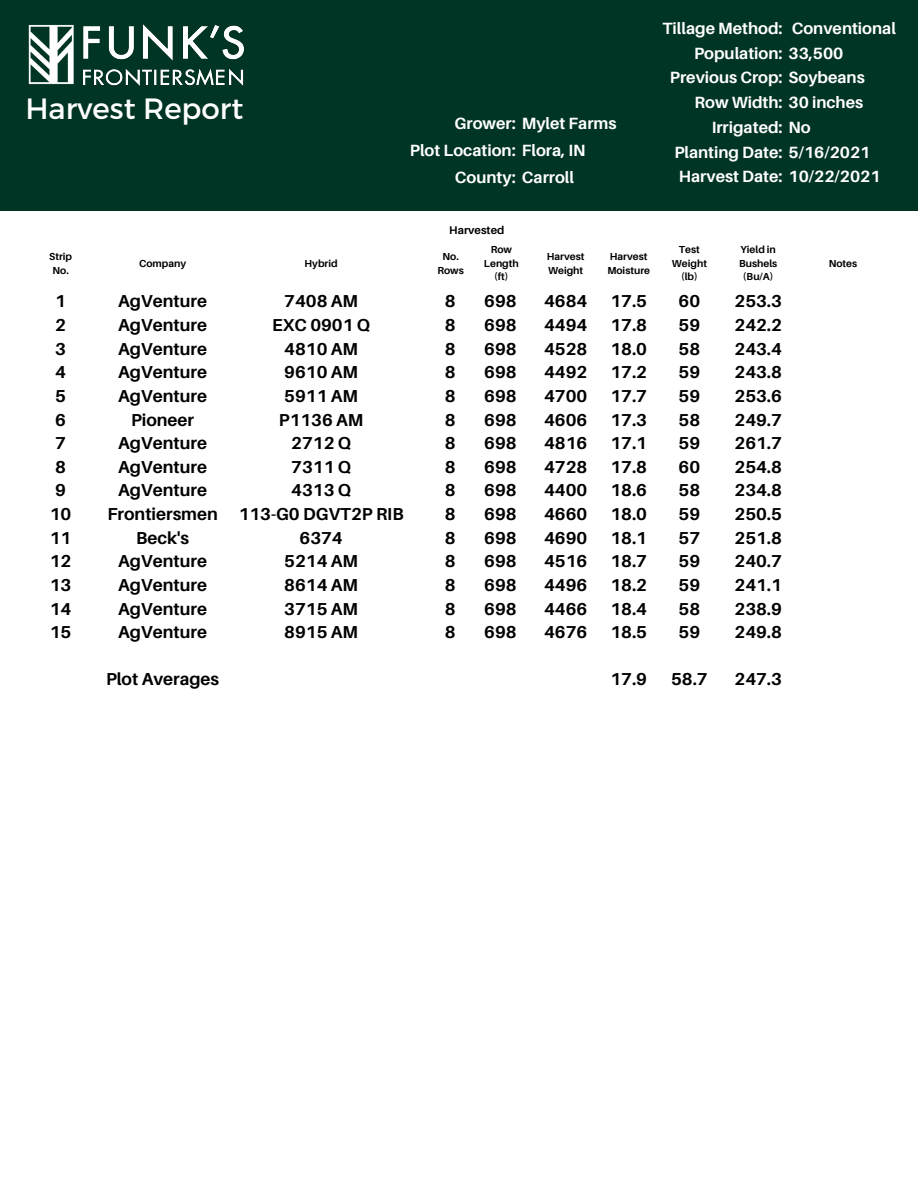
<style>
.page{position:relative;width:918px;height:1188px;background:#fff}
.page>*{position:absolute;margin:0;border:0;box-sizing:border-box;transform-origin:0 0}
.t1{font:29.4px "Montserrat";color:#fff}
.t2{font:700 17.25px "Aileron";color:#000}
.t3{font:700 16.35px "Aileron";color:#fff}
.t4{font:700 11.25px "Aileron";color:#000}
.t5{font:700 10.2px/13.5px "Aileron";color:#000;text-align:center}
</style>
<div class="page">
<div style="left:0;top:0;width:918px;height:210px;background:#003425"></div>
<img style="left:84px;top:25px;width:159px;height:60px">
<img style="left:28px;top:24px;width:46px;height:61px">
<p class="t1" style="left:25px;top:90px;width:220px">Harvest Report</p>
<p class="t3" style="left:455px;top:113px;width:164px">Grower: Mylet Farms</p>
<p class="t3" style="left:410px;top:140px;width:177px">Plot Location: Flora, IN</p>
<p class="t3" style="left:455px;top:167px;width:121px">County: Carroll</p>
<p class="t4" style="left:449px;top:223px;width:57px">Harvested</p>
<p class="t3" style="left:662px;top:18px;width:122px">Tillage Method:</p>
<p class="t3" style="left:694px;top:43px;width:151px">Population: 33,500</p>
<p class="t3" style="left:670px;top:68px;width:196px">Previous Crop: Soybeans</p>
<p class="t3" style="left:695px;top:92px;width:170px">Row Width: 30 inches</p>
<p class="t3" style="left:712px;top:117px;width:101px">Irrigated: No</p>
<p class="t3" style="left:674px;top:142px;width:198px">Planting Date: 5/16/2021</p>
<p class="t3" style="left:679px;top:167px;width:203px">Harvest Date: 10/22/2021</p>
<p class="t3" style="left:792px;top:18px;width:106px">Conventional</p>
<p class="t5" style="left:49px;top:249px;width:24px">Strip<br>No.</p>
<p class="t5" style="left:139px;top:256px;width:49px">Company</p>
<p class="t5" style="left:305px;top:256px;width:35px">Hybrid</p>
<p class="t5" style="left:547px;top:249px;width:39px;text-align:left">Harvest<br>Weight</p>
<p class="t5" style="left:607px;top:249px;width:44px;text-align:left">Harvest<br>Moisture</p>
<p class="t5" style="left:672px;top:243px;width:37px">Test<br>Weight</p>
<p class="t5" style="left:681px;top:270px;width:18px">(lb)</p>
<p class="t5" style="left:437px;top:249px;width:28px">No.<br>Rows</p>
<p class="t5" style="left:484px;top:243px;width:36px">Row<br>Length (ft)</p>
<p class="t2" style="left:55px;top:291px;width:12px">1</p>
<p class="t2" style="left:55px;top:314px;width:12px">2</p>
<p class="t2" style="left:55px;top:338px;width:12px">3</p>
<p class="t2" style="left:55px;top:362px;width:12px">4</p>
<p class="t2" style="left:55px;top:385px;width:12px">5</p>
<p class="t2" style="left:55px;top:409px;width:12px">6</p>
<p class="t2" style="left:55px;top:432px;width:12px">7</p>
<p class="t2" style="left:55px;top:456px;width:12px">8</p>
<p class="t2" style="left:55px;top:480px;width:12px">9</p>
<p class="t2" style="left:50px;top:503px;width:23px">10</p>
<p class="t2" style="left:50px;top:527px;width:23px">11</p>
<p class="t2" style="left:50px;top:551px;width:23px">12</p>
<p class="t2" style="left:50px;top:574px;width:23px">13</p>
<p class="t2" style="left:50px;top:598px;width:23px">14</p>
<p class="t2" style="left:50px;top:621px;width:23px">15</p>
<p class="t2" style="left:118px;top:291px;width:90px">AgVenture</p>
<p class="t2" style="left:118px;top:314px;width:90px">AgVenture</p>
<p class="t2" style="left:118px;top:338px;width:90px">AgVenture</p>
<p class="t2" style="left:118px;top:362px;width:90px">AgVenture</p>
<p class="t2" style="left:118px;top:385px;width:90px">AgVenture</p>
<p class="t2" style="left:131px;top:409px;width:65px">Pioneer</p>
<p class="t2" style="left:118px;top:432px;width:90px">AgVenture</p>
<p class="t2" style="left:118px;top:456px;width:90px">AgVenture</p>
<p class="t2" style="left:118px;top:480px;width:90px">AgVenture</p>
<p class="t2" style="left:107px;top:503px;width:112px">Frontiersmen</p>
<p class="t2" style="left:136px;top:527px;width:55px">Beck's</p>
<p class="t2" style="left:118px;top:551px;width:90px">AgVenture</p>
<p class="t2" style="left:118px;top:574px;width:90px">AgVenture</p>
<p class="t2" style="left:118px;top:598px;width:90px">AgVenture</p>
<p class="t2" style="left:118px;top:621px;width:90px">AgVenture</p>
<p class="t2" style="left:106px;top:669px;width:115px">Plot Averages</p>
<p class="t2" style="left:284px;top:291px;width:75px">7408 AM</p>
<p class="t2" style="left:272px;top:314px;width:99px">EXC 0901 Q</p>
<p class="t2" style="left:284px;top:338px;width:75px">4810 AM</p>
<p class="t2" style="left:284px;top:362px;width:75px">9610 AM</p>
<p class="t2" style="left:284px;top:385px;width:75px">5911 AM</p>
<p class="t2" style="left:279px;top:409px;width:86px">P1136 AM</p>
<p class="t2" style="left:291px;top:432px;width:61px">2712 Q</p>
<p class="t2" style="left:291px;top:456px;width:61px">7311 Q</p>
<p class="t2" style="left:291px;top:480px;width:61px">4313 Q</p>
<p class="t2" style="left:239px;top:503px;width:167px">113-G0 DGVT2P RIB</p>
<p class="t2" style="left:300px;top:527px;width:45px">6374</p>
<p class="t2" style="left:284px;top:551px;width:75px">5214 AM</p>
<p class="t2" style="left:284px;top:574px;width:75px">8614 AM</p>
<p class="t2" style="left:284px;top:598px;width:75px">3715 AM</p>
<p class="t2" style="left:284px;top:621px;width:75px">8915 AM</p>
<p class="t2" style="left:445px;top:291px;width:12px">8</p>
<p class="t2" style="left:445px;top:314px;width:12px">8</p>
<p class="t2" style="left:445px;top:338px;width:12px">8</p>
<p class="t2" style="left:445px;top:362px;width:12px">8</p>
<p class="t2" style="left:445px;top:385px;width:12px">8</p>
<p class="t2" style="left:445px;top:409px;width:12px">8</p>
<p class="t2" style="left:445px;top:432px;width:12px">8</p>
<p class="t2" style="left:445px;top:456px;width:12px">8</p>
<p class="t2" style="left:445px;top:480px;width:12px">8</p>
<p class="t2" style="left:445px;top:503px;width:12px">8</p>
<p class="t2" style="left:445px;top:527px;width:12px">8</p>
<p class="t2" style="left:445px;top:551px;width:12px">8</p>
<p class="t2" style="left:445px;top:574px;width:12px">8</p>
<p class="t2" style="left:445px;top:598px;width:12px">8</p>
<p class="t2" style="left:445px;top:621px;width:12px">8</p>
<p class="t2" style="left:484px;top:291px;width:34px">698</p>
<p class="t2" style="left:484px;top:314px;width:34px">698</p>
<p class="t2" style="left:484px;top:338px;width:34px">698</p>
<p class="t2" style="left:484px;top:362px;width:34px">698</p>
<p class="t2" style="left:484px;top:385px;width:34px">698</p>
<p class="t2" style="left:484px;top:409px;width:34px">698</p>
<p class="t2" style="left:484px;top:432px;width:34px">698</p>
<p class="t2" style="left:484px;top:456px;width:34px">698</p>
<p class="t2" style="left:484px;top:480px;width:34px">698</p>
<p class="t2" style="left:484px;top:503px;width:34px">698</p>
<p class="t2" style="left:484px;top:527px;width:34px">698</p>
<p class="t2" style="left:484px;top:551px;width:34px">698</p>
<p class="t2" style="left:484px;top:574px;width:34px">698</p>
<p class="t2" style="left:484px;top:598px;width:34px">698</p>
<p class="t2" style="left:484px;top:621px;width:34px">698</p>
<p class="t2" style="left:544px;top:291px;width:45px">4684</p>
<p class="t2" style="left:544px;top:314px;width:45px">4494</p>
<p class="t2" style="left:544px;top:338px;width:45px">4528</p>
<p class="t2" style="left:544px;top:362px;width:45px">4492</p>
<p class="t2" style="left:544px;top:385px;width:45px">4700</p>
<p class="t2" style="left:544px;top:409px;width:45px">4606</p>
<p class="t2" style="left:544px;top:432px;width:45px">4816</p>
<p class="t2" style="left:544px;top:456px;width:45px">4728</p>
<p class="t2" style="left:544px;top:480px;width:45px">4400</p>
<p class="t2" style="left:544px;top:503px;width:45px">4660</p>
<p class="t2" style="left:544px;top:527px;width:45px">4690</p>
<p class="t2" style="left:544px;top:551px;width:45px">4516</p>
<p class="t2" style="left:544px;top:574px;width:45px">4496</p>
<p class="t2" style="left:544px;top:598px;width:45px">4466</p>
<p class="t2" style="left:544px;top:621px;width:45px">4676</p>
<p class="t2" style="left:610px;top:291px;width:38px">17.5</p>
<p class="t2" style="left:610px;top:314px;width:38px">17.8</p>
<p class="t2" style="left:610px;top:338px;width:38px">18.0</p>
<p class="t2" style="left:610px;top:362px;width:38px">17.2</p>
<p class="t2" style="left:610px;top:385px;width:38px">17.7</p>
<p class="t2" style="left:610px;top:409px;width:38px">17.3</p>
<p class="t2" style="left:610px;top:432px;width:38px">17.1</p>
<p class="t2" style="left:610px;top:456px;width:38px">17.8</p>
<p class="t2" style="left:610px;top:480px;width:38px">18.6</p>
<p class="t2" style="left:610px;top:503px;width:38px">18.0</p>
<p class="t2" style="left:610px;top:527px;width:38px">18.1</p>
<p class="t2" style="left:610px;top:551px;width:38px">18.7</p>
<p class="t2" style="left:610px;top:574px;width:38px">18.2</p>
<p class="t2" style="left:610px;top:598px;width:38px">18.4</p>
<p class="t2" style="left:610px;top:621px;width:38px">18.5</p>
<p class="t2" style="left:610px;top:669px;width:38px">17.9</p>
<p class="t2" style="left:679px;top:291px;width:23px">60</p>
<p class="t2" style="left:679px;top:314px;width:23px">59</p>
<p class="t2" style="left:679px;top:338px;width:23px">58</p>
<p class="t2" style="left:679px;top:362px;width:23px">59</p>
<p class="t2" style="left:679px;top:385px;width:23px">59</p>
<p class="t2" style="left:679px;top:409px;width:23px">58</p>
<p class="t2" style="left:679px;top:432px;width:23px">59</p>
<p class="t2" style="left:679px;top:456px;width:23px">60</p>
<p class="t2" style="left:679px;top:480px;width:23px">58</p>
<p class="t2" style="left:679px;top:503px;width:23px">59</p>
<p class="t2" style="left:679px;top:527px;width:23px">57</p>
<p class="t2" style="left:679px;top:551px;width:23px">59</p>
<p class="t2" style="left:679px;top:574px;width:23px">59</p>
<p class="t2" style="left:679px;top:598px;width:23px">58</p>
<p class="t2" style="left:679px;top:621px;width:23px">59</p>
<p class="t2" style="left:671px;top:669px;width:38px">58.7</p>
<p class="t5" style="left:739px;top:243px;width:40px;text-align:left">Yield in<br>Bushels</p>
<p class="t5" style="left:743px;top:270px;width:32px">(Bu/A)</p>
<p class="t2" style="left:735px;top:291px;width:49px">253.3</p>
<p class="t2" style="left:735px;top:314px;width:49px">242.2</p>
<p class="t2" style="left:735px;top:338px;width:49px">243.4</p>
<p class="t2" style="left:735px;top:362px;width:49px">243.8</p>
<p class="t2" style="left:735px;top:385px;width:49px">253.6</p>
<p class="t2" style="left:735px;top:409px;width:49px">249.7</p>
<p class="t2" style="left:735px;top:432px;width:49px">261.7</p>
<p class="t2" style="left:735px;top:456px;width:49px">254.8</p>
<p class="t2" style="left:735px;top:480px;width:49px">234.8</p>
<p class="t2" style="left:735px;top:503px;width:49px">250.5</p>
<p class="t2" style="left:735px;top:527px;width:49px">251.8</p>
<p class="t2" style="left:735px;top:551px;width:49px">240.7</p>
<p class="t2" style="left:735px;top:574px;width:49px">241.1</p>
<p class="t2" style="left:735px;top:598px;width:49px">238.9</p>
<p class="t2" style="left:735px;top:621px;width:49px">249.8</p>
<p class="t2" style="left:735px;top:669px;width:49px">247.3</p>
<p class="t5" style="left:829px;top:256px;width:30px">Notes</p>
</div>
